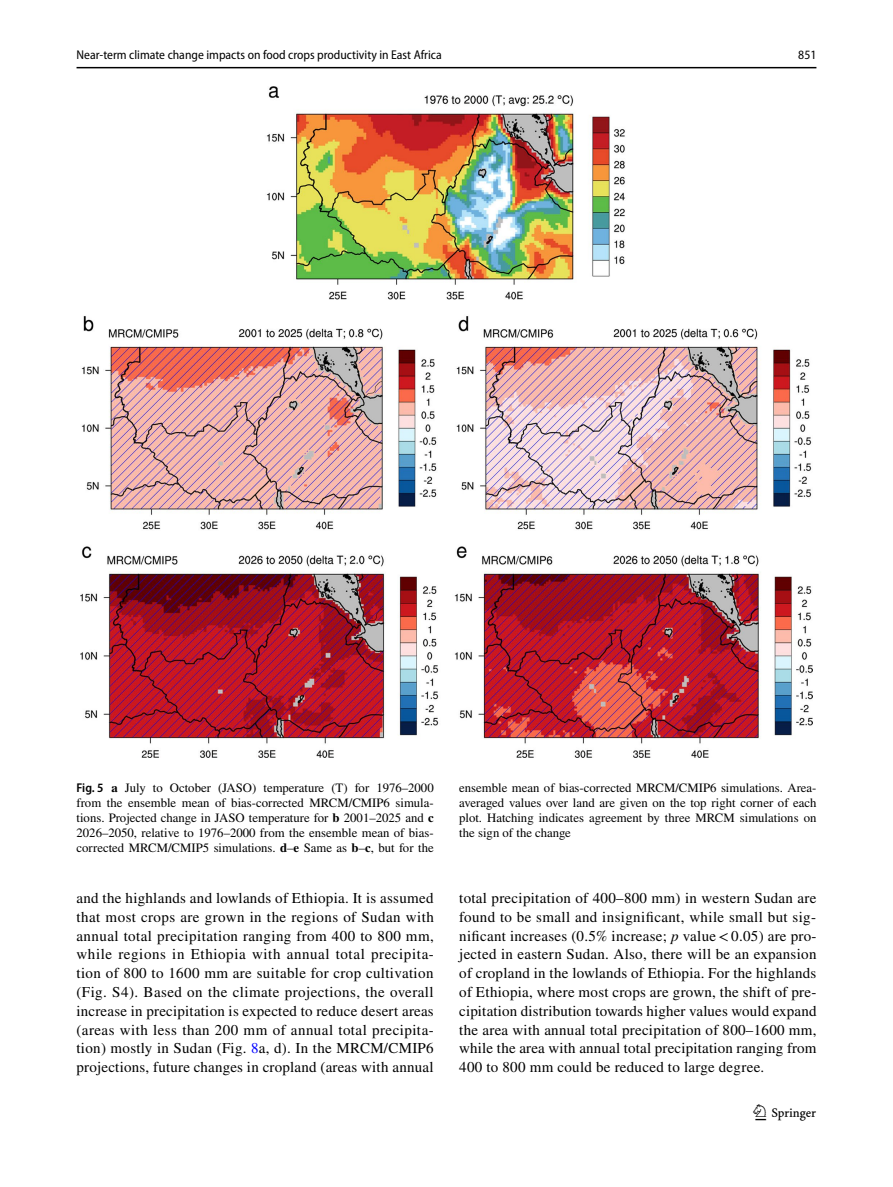
<style>
.page{position:relative;width:893px;height:1187px;background:#fff}
.page>*{position:absolute;margin:0;border:0;box-sizing:border-box;transform-origin:0 0}
.t1{font:22.5px "Springnew Regular 3";color:#000}
.t2{font:15px/18.8px "STIX";letter-spacing:.015em;color:#000;text-align:justify}
.t3{font:12.75px/15px "STIX";color:#000;text-align:justify}
.t4{font:semi-condensed 12.75px "Myriad Pro";color:#000}
.s1{font-family:"Myriad Pro";font-weight:600;font-stretch:semi-condensed}
.s2{font-weight:700}
.s3{color:#00f}
.s4{font-style:italic}
</style>
<div class="page">
<hr style="left:77px;top:67px;width:739px;height:1px;background:#000">
<img style="left:81px;top:87px;width:731px;height:670px">
<p class="t4" style="left:77px;top:48px;width:367px">Near‑term climate change impacts on food crops productivity in East Africa</p>
<p class="t4" style="left:798px;top:48px;width:20px">851</p>
<p class="t3" style="left:77px;top:781px;width:359px"><span class="s1">Fig. 5</span> <span class="s2">a</span> July to October (JASO) temperature (T) for 1976–2000 from the ensemble mean of bias-corrected MRCM/CMIP6 simula&shy;tions. Projected change in JASO temperature for <span class="s2">b</span> 2001–2025 and <span class="s2">c </span>2026–2050, relative to 1976–2000 from the ensemble mean of bias&shy;corrected MRCM/CMIP5 simulations. <span class="s2">d</span>–<span class="s2">e</span> Same as <span class="s2">b</span>–<span class="s2">c</span>, but for the</p>
<p class="t3" style="left:459px;top:781px;width:359px">ensemble mean of bias-corrected MRCM/CMIP6 simulations. Area&shy;averaged values over land are given on the top right corner of each plot. Hatching indicates agreement by three MRCM simulations on the sign of the change</p>
<p class="t2" style="left:77px;top:889px;width:359px">and the highlands and lowlands of Ethiopia. It is assumed that most crops are grown in the regions of Sudan with annual total precipitation ranging from 400 to 800 mm, while regions in Ethiopia with annual total precipita&shy;tion of 800 to 1600 mm are suitable for crop cultivation (Fig. S4). Based on the climate projections, the overall increase in precipitation is expected to reduce desert areas (areas with less than 200 mm of annual total precipita&shy;tion) mostly in Sudan (Fig. <span class="s3">8</span>a, d). In the MRCM/CMIP6 projections, future changes in cropland (areas with annual</p>
<p class="t2" style="left:459px;top:889px;width:359px">total precipitation of 400–800 mm) in western Sudan are found to be small and insignificant, while small but sig&shy;nificant increases (0.5% increase; <span class="s4">p</span> value&lt;0.05) are pro&shy;jected in eastern Sudan. Also, there will be an expansion of cropland in the lowlands of Ethiopia. For the highlands of Ethiopia, where most crops are grown, the shift of pre&shy;cipitation distribution towards higher values would expand the area with annual total precipitation of 800–1600 mm, while the area with annual total precipitation ranging from 400 to 800 mm could be reduced to large degree.</p>
<h1 class="t1" style="left:755px;top:1104px;width:62px">1 3</h1>
</div>
